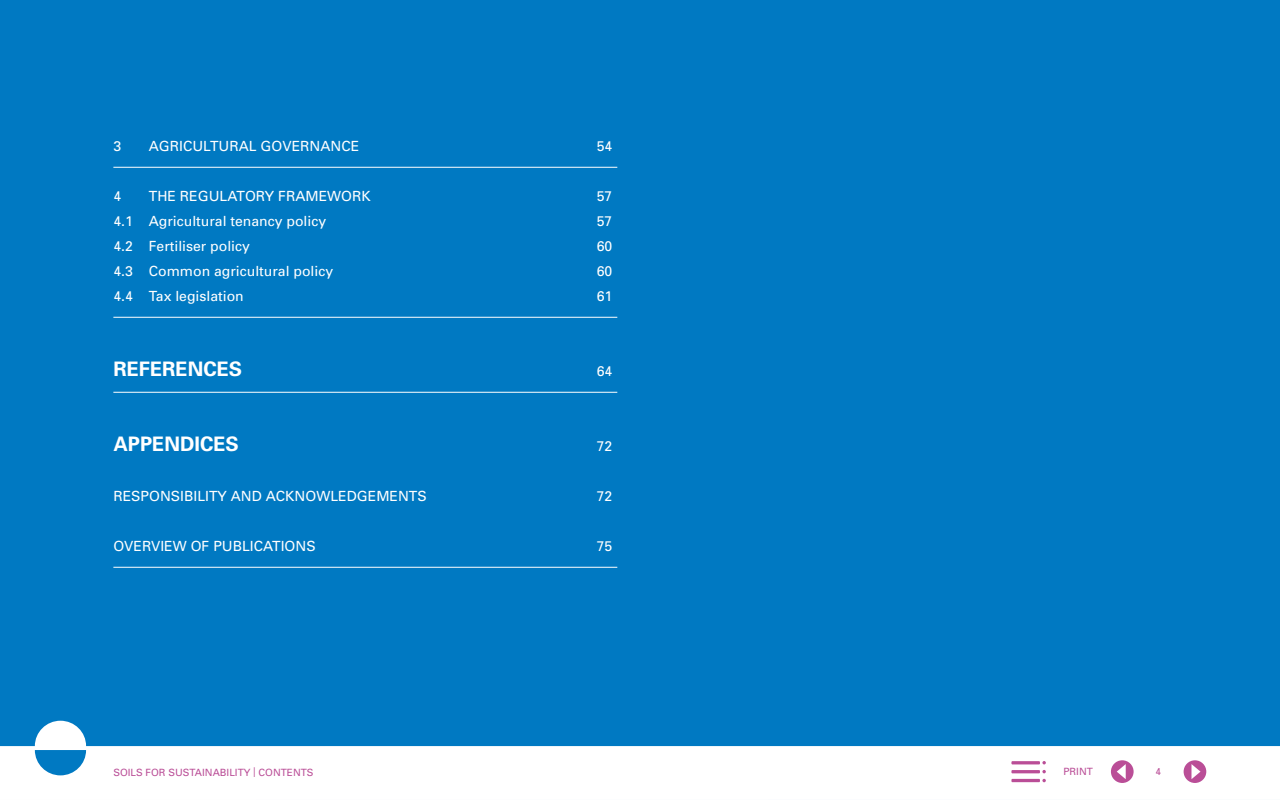
<style>
.page{position:relative;width:1280px;height:800px;background:#0079c2}
.page>*{position:absolute;margin:0;border:0;box-sizing:border-box;transform-origin:0 0}
.Inhoud_KOP_DEEL_WIT{font:700 20px "Univers";color:#fff}
.Inhoud_HFST_TITEL__P{font:14px "Univers";color:#fff}
.Inhoud_subtitel_wit{font:14px "Univers";color:#fff}
.Inhoud_KOP_DEEL_WIT-2{font:14px "Univers";color:#fff}
.t1{font:10px "Univers";color:#ba4e97}
.s1{font-size:13.5px}
</style>
<div class="page">
<svg style="left:0;top:721px;width:1280px;height:79px;fill:#fff"></svg>
<svg style="left:1111px;top:760px;width:23px;height:23px"></svg>
<svg style="left:1184px;top:760px;width:22px;height:23px"></svg>
<svg style="left:1042px;top:779px;width:4px;height:3px"></svg>
<hr style="left:1011px;top:779px;width:29px;height:3px;background:#ba4e97">
<hr style="left:1011px;top:770px;width:29px;height:3px;background:#ba4e97">
<svg style="left:1042px;top:770px;width:4px;height:3px"></svg>
<hr style="left:1011px;top:761px;width:29px;height:3px;background:#ba4e97">
<svg style="left:1042px;top:761px;width:4px;height:3px"></svg>
<hr style="left:113px;top:167px;width:504px;height:1px;background:#fff">
<hr style="left:113px;top:317px;width:504px;height:1px;background:#fff">
<hr style="left:113px;top:392px;width:504px;height:1px;background:#fff">
<hr style="left:113px;top:567px;width:504px;height:1px;background:#fff">
<p class="Inhoud_HFST_TITEL__P" style="left:113px;top:137px;width:9px">3</p>
<p class="Inhoud_HFST_TITEL__P" style="left:149px;top:137px;width:212px">AGRICULTURAL GOVERNANCE</p>
<p class="Inhoud_HFST_TITEL__P" style="left:597px;top:137px;width:17px">54</p>
<p class="Inhoud_HFST_TITEL__P" style="left:113px;top:187px;width:9px">4</p>
<p class="Inhoud_HFST_TITEL__P" style="left:149px;top:187px;width:223px">THE REGULATORY FRAMEWORK</p>
<p class="Inhoud_HFST_TITEL__P" style="left:597px;top:187px;width:17px">57</p>
<p class="Inhoud_subtitel_wit" style="left:113px;top:212px;width:214px">4.1 Agricultural tenancy policy</p>
<p class="Inhoud_subtitel_wit" style="left:597px;top:212px;width:17px">57</p>
<p class="Inhoud_subtitel_wit" style="left:113px;top:237px;width:138px">4.2 Fertiliser policy</p>
<p class="Inhoud_subtitel_wit" style="left:597px;top:237px;width:17px">60</p>
<p class="Inhoud_subtitel_wit" style="left:113px;top:262px;width:221px">4.3 Common agricultural policy</p>
<p class="Inhoud_subtitel_wit" style="left:597px;top:262px;width:17px">60</p>
<p class="Inhoud_subtitel_wit" style="left:113px;top:287px;width:132px">4.4 Tax legislation</p>
<p class="Inhoud_subtitel_wit" style="left:597px;top:287px;width:17px">61</p>
<p class="Inhoud_KOP_DEEL_WIT" style="left:113px;top:356px;width:130px">REFERENCES</p>
<p class="Inhoud_KOP_DEEL_WIT-2" style="left:597px;top:362px;width:17px">64</p>
<p class="Inhoud_KOP_DEEL_WIT" style="left:113px;top:431px;width:127px">APPENDICES</p>
<p class="Inhoud_KOP_DEEL_WIT-2" style="left:597px;top:437px;width:17px">72</p>
<p class="Inhoud_HFST_TITEL__P" style="left:113px;top:487px;width:315px">RESPONSIBILITY AND ACKNOWLEDGEMENTS</p>
<p class="Inhoud_HFST_TITEL__P" style="left:597px;top:487px;width:17px">72</p>
<p class="Inhoud_HFST_TITEL__P" style="left:113px;top:537px;width:204px">OVERVIEW OF PUBLICATIONS</p>
<p class="Inhoud_HFST_TITEL__P" style="left:597px;top:537px;width:17px">75</p>
<p class="t1" style="left:113px;top:766px;width:202px">SOILS FOR SUSTAINABILITY <span class="s1">|</span> CONTENTS</p>
<p class="t1" style="left:1063px;top:765px;width:31px">PRINT</p>
<p class="t1" style="left:1155px;top:765px;width:7px">4</p>
</div>
